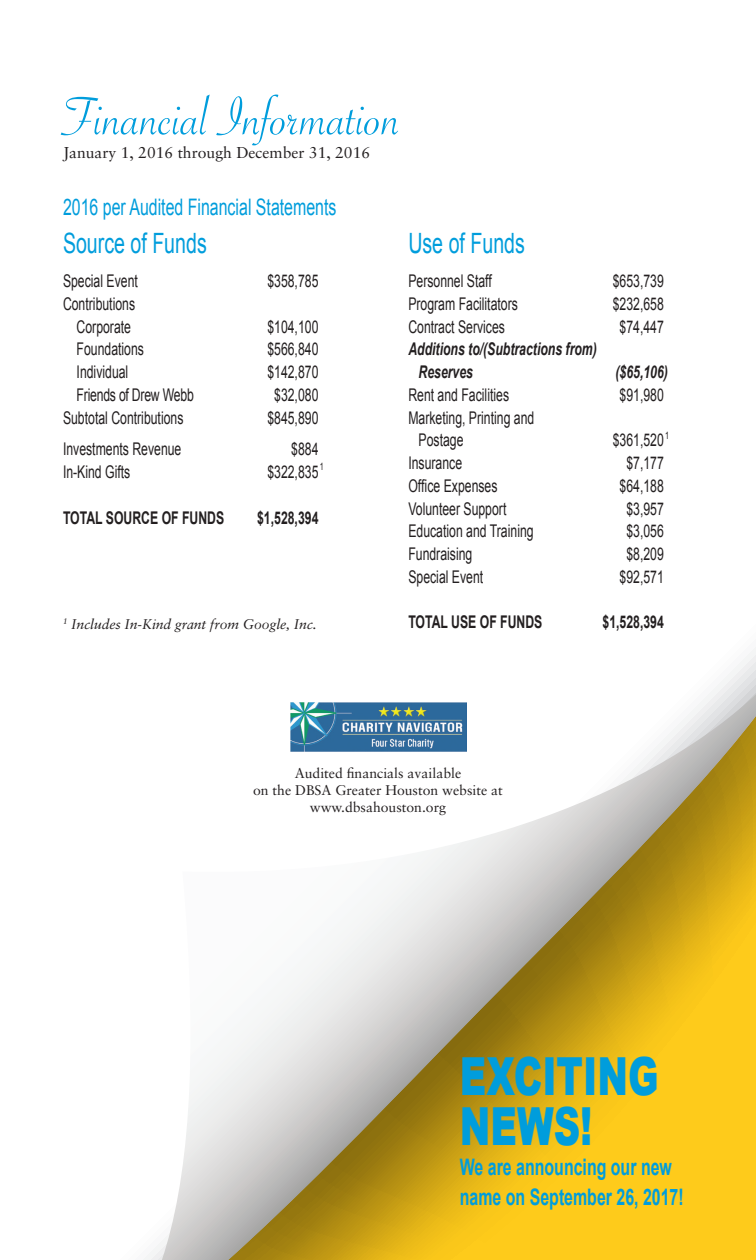
<style>
.page{position:relative;width:756px;height:1260px;background:#fff}
.page>*{position:absolute;margin:0;border:0;box-sizing:border-box;transform-origin:0 0}
.t1{font:57.75px "Savoye Let Plain";color:#009ddc}
.t2{font:900 52.5px "Arial";color:#009ddc;scale:.7 1}
.t3{font:28px "Arial";color:#009ddc;scale:.7 1}
.t4{font:700 22.75px/29.8px "Arial";color:#009ddc;scale:.7 1}
.t5{font:22.75px "Arial";color:#009ddc;scale:.7 1}
.t6{font:17.5px/22.8px "Arial";color:#231f20;scale:.7 1}
.t7{font:700 17.5px "Arial";color:#231f20;scale:.7 1}
.t8{font:italic 700 17.5px "Arial";color:#231f20;scale:.7 1}
.t9{font:17.5px "Arial";letter-spacing:-.02em;color:#231f20;scale:.7 1}
.t10{font:15.75px "Sabon";color:#231f20}
.t11{font:14px/16.8px "Sabon";color:#231f20;text-align:center}
.t12{font:italic 14px "Sabon";letter-spacing:-.01em;color:#231f20}
.t13{font:10.15px "Arial";color:#231f20;scale:.7 1}
</style>
<div class="page">
<svg style="left:162px;top:694px;width:594px;height:566px"></svg>
<img style="left:290px;top:702px;width:177px;height:50px">
<p class="t1" style="left:63px;top:79px;width:339px">Financial Information</p>
<p class="t10" style="left:63px;top:143px;width:309px">January 1, 2016 through December 31, 2016</p>
<p class="t5" style="left:63px;top:192px;width:392px">2016 per Audited Financial Statements</p>
<p class="t3" style="left:63px;top:225px;width:207px">Source of Funds</p>
<p class="t6" style="left:63px;top:270px;width:108px">Special Event</p>
<p class="t6" style="left:267px;top:270px;width:74px">$358,785</p>
<p class="t6" style="left:63px;top:293px;width:105px">Contributions</p>
<p class="t6" style="left:77px;top:315px;width:79px">Corporate</p>
<p class="t6" style="left:267px;top:315px;width:74px">$104,100</p>
<p class="t6" style="left:77px;top:338px;width:98px">Foundations</p>
<p class="t6" style="left:267px;top:338px;width:74px">$566,840</p>
<p class="t6" style="left:77px;top:361px;width:75px">Individual</p>
<p class="t6" style="left:267px;top:361px;width:74px">$142,870</p>
<p class="t9" style="left:77px;top:383px;width:169px">Friends of Drew Webb</p>
<p class="t6" style="left:274px;top:384px;width:65px">$32,080</p>
<p class="t6" style="left:63px;top:406px;width:174px">Subtotal Contributions</p>
<p class="t6" style="left:267px;top:406px;width:74px">$845,890</p>
<p class="t6" style="left:63px;top:438px;width:171px">Investments Revenue</p>
<p class="t6" style="left:291px;top:438px;width:40px">$884</p>
<p class="t6" style="left:63px;top:461px;width:98px">In-Kind Gifts</p>
<p class="t6" style="left:267px;top:461px;width:74px">$322,835</p>
<p class="t7" style="left:63px;top:506px;width:232px">TOTAL SOURCE OF FUNDS</p>
<p class="t7" style="left:257px;top:506px;width:89px">$1,528,394</p>
<p class="t13" style="left:320px;top:460px;width:7px">1</p>
<p class="t12" style="left:63px;top:616px;width:255px"><sup>1</sup> Includes In-Kind grant from Google, Inc.</p>
<p class="t3" style="left:408px;top:225px;width:168px">Use of Funds</p>
<p class="t6" style="left:408px;top:270px;width:121px">Personnel Staff</p>
<p class="t6" style="left:613px;top:270px;width:74px">$653,739</p>
<p class="t6" style="left:408px;top:293px;width:158px">Program Facilitators</p>
<p class="t6" style="left:613px;top:293px;width:74px">$232,658</p>
<p class="t6" style="left:408px;top:315px;width:140px">Contract Services</p>
<p class="t6" style="left:620px;top:315px;width:65px">$74,447</p>
<p class="t8" style="left:408px;top:338px;width:271px">Additions to/(Subtractions from)</p>
<p class="t8" style="left:419px;top:361px;width:79px">Reserves</p>
<p class="t8" style="left:616px;top:361px;width:76px">($65,106)</p>
<p class="t6" style="left:408px;top:384px;width:145px">Rent and Facilities</p>
<p class="t6" style="left:620px;top:384px;width:65px">$91,980</p>
<p class="t6" style="left:419px;top:406px;width:167px;text-indent:-10px">Marketing, Printing and<br>Postage</p>
<p class="t13" style="left:665px;top:429px;width:7px">1</p>
<p class="t6" style="left:613px;top:429px;width:74px">$361,520</p>
<p class="t6" style="left:408px;top:452px;width:78px">Insurance</p>
<p class="t6" style="left:626px;top:452px;width:55px">$7,177</p>
<p class="t6" style="left:408px;top:475px;width:129px">Office Expenses</p>
<p class="t6" style="left:620px;top:475px;width:65px">$64,188</p>
<p class="t6" style="left:408px;top:497px;width:142px">Volunteer Support</p>
<p class="t6" style="left:626px;top:497px;width:55px">$3,957</p>
<p class="t6" style="left:408px;top:520px;width:180px">Education and Training</p>
<p class="t6" style="left:626px;top:520px;width:55px">$3,056</p>
<p class="t6" style="left:408px;top:543px;width:93px">Fundraising</p>
<p class="t6" style="left:626px;top:543px;width:55px">$8,209</p>
<p class="t6" style="left:408px;top:566px;width:108px">Special Event</p>
<p class="t6" style="left:620px;top:566px;width:65px">$92,571</p>
<p class="t7" style="left:408px;top:611px;width:193px">TOTAL USE OF FUNDS</p>
<p class="t7" style="left:603px;top:611px;width:89px">$1,528,394</p>
<p class="t11" style="left:295px;top:765px;width:168px">Audited financials available</p>
<p class="t11" style="left:253px;top:781px;width:251px">on the DBSA Greater Houston website at www.dbsahouston.org</p>
<p class="t2" style="left:460px;top:1038px;width:286px">EXCITING</p>
<p class="t2" style="left:460px;top:1088px;width:191px">NEWS!</p>
<p class="t4" style="left:460px;top:1153px;width:321px">We are announcing our new name on September 26, 2017!</p>
</div>
